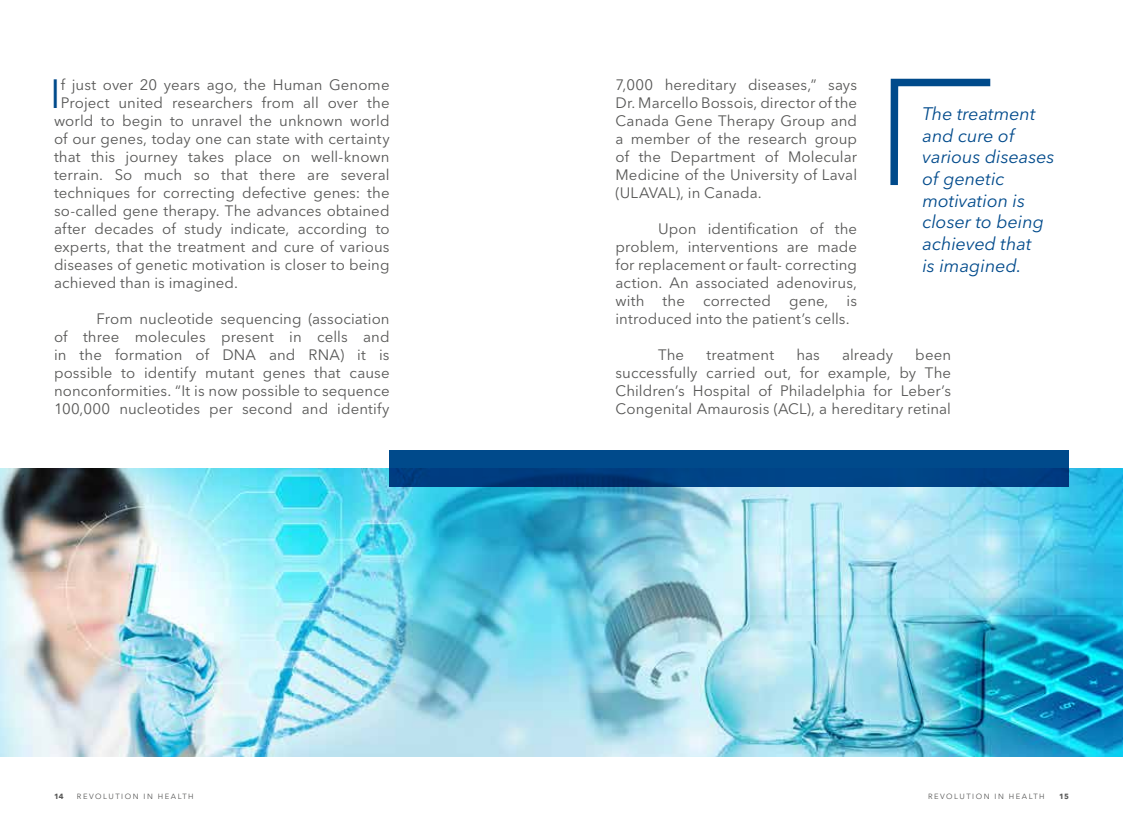
<style>
.page{position:relative;width:1123px;height:830px;background:#fff}
.page>*{position:absolute;margin:0;border:0;box-sizing:border-box;transform-origin:0 0}
.t1{font:40.35px "Avenir Next LT Pro";color:#004a8b}
.t2{font:italic 18px/21.6px "Avenir Next LT Pro";color:#004a8b}
.t3{font:15px/18px "Avenir Next LT Pro";letter-spacing:.005em;color:#575756;text-align:justify}
.t4{font:7.5px "Avenir Next LT Pro";letter-spacing:.2em;color:#575756}
.t5{font:700 7.5px "Avenir Next LT Pro";color:#575756}
</style>
<div class="page">
<img style="left:0;top:468px;width:1123px;height:288px">
<svg style="left:890px;top:78px;width:101px;height:108px"></svg>
<svg style="left:389px;top:450px;width:680px;height:36px;background:#004485"></svg>
<h1 class="t1" style="left:50px;top:70px;width:12px">I</h1>
<p class="t3" style="left:61px;top:76px;width:330px">f just over 20 years ago, the Human Genome</p>
<p class="t3" style="left:61px;top:94px;width:330px">Project united researchers from all over the</p>
<p class="t3" style="left:54px;top:112px;width:337px">world to begin to unravel the unknown world</p>
<p class="t3" style="left:54px;top:130px;width:337px">of our genes, today one can state with certainty</p>
<p class="t3" style="left:54px;top:148px;width:337px">that this journey takes place on well-known</p>
<p class="t3" style="left:54px;top:166px;width:337px">terrain. So much so that there are several</p>
<p class="t3" style="left:54px;top:184px;width:337px">techniques for correcting defective genes: the</p>
<p class="t3" style="left:54px;top:202px;width:337px">so-called gene therapy. The advances obtained</p>
<p class="t3" style="left:54px;top:220px;width:337px">after decades of study indicate, according to</p>
<p class="t3" style="left:54px;top:238px;width:337px">experts, that the treatment and cure of various</p>
<p class="t3" style="left:54px;top:256px;width:337px">diseases of genetic motivation is closer to being</p>
<p class="t3" style="left:54px;top:274px;width:186px">achieved than is imagined.</p>
<p class="t3" style="left:54px;top:310px;width:337px;text-indent:43px">From nucleotide sequencing (association of three molecules present in cells and in the formation of DNA and RNA) it is possible to identify mutant genes that cause nonconformities. “It is now possible to sequence 100,000 nucleotides per second and identify</p>
<p class="t3" style="left:615px;top:76px;width:243px">7,000 hereditary diseases,” says Dr. Marcello Bossois, director of the Canada Gene Therapy Group and a member of the research group of the Department of Molecular Medicine of the University of Laval (ULAVAL), in Canada.</p>
<p class="t3" style="left:615px;top:220px;width:243px;text-indent:43px">Upon identification of the problem, interventions are made for replacement or fault- correcting action. An associated adenovirus, with the corrected gene, is introduced into the patient’s cells.</p>
<p class="t3" style="left:658px;top:346px;width:28px">The</p>
<p class="t3" style="left:706px;top:346px;width:69px">treatment</p>
<p class="t3" style="left:796px;top:346px;width:25px">has</p>
<p class="t3" style="left:842px;top:346px;width:52px">already</p>
<p class="t2" style="left:922px;top:103px;width:134px">The treatment and cure of various diseases of genetic motivation is closer to being achieved that<br>is imagined.</p>
<p class="t3" style="left:615px;top:346px;width:337px;text-indent:300px">been successfully carried out, for example, by The Children’s Hospital of Philadelphia for Leber’s Congenital Amaurosis (ACL), a hereditary retinal</p>
<p class="t5" style="left:54px;top:790px;width:11px">14</p>
<p class="t4" style="left:77px;top:791px;width:118px">REVOLUTION IN HEALTH</p>
<p class="t4" style="left:928px;top:791px;width:118px">REVOLUTION IN HEALTH</p>
<p class="t5" style="left:1059px;top:790px;width:11px">15</p>
</div>
